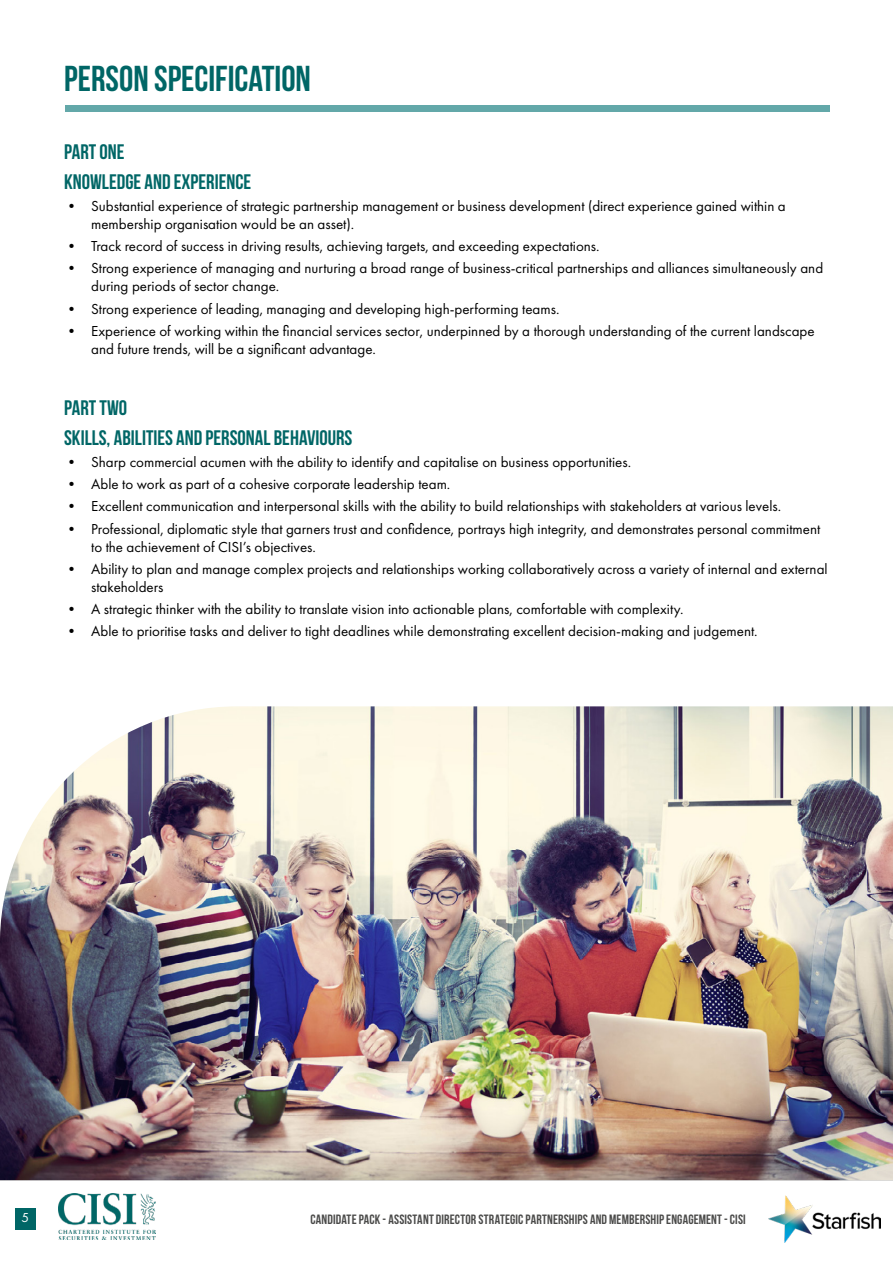
<style>
.page{position:relative;width:893px;height:1263px;background:#fff}
.page>*{position:absolute;margin:0;border:0;box-sizing:border-box;transform-origin:0 0}
.t1{font:700 36px "Bebas Neue";color:#066}
.t2{font:700 21px/29.4px "Bebas Neue";color:#066}
.t3{font:15px/18px "Futura PT";color:#000}
.t4{font:700 13.5px "Bebas Neue";letter-spacing:.01em;color:#4a4a49}
.t5{font:13.5px "Futura PT";color:#fff}
</style>
<div class="page">
<img style="left:58px;top:1194px;width:97px;height:46px">
<img style="left:769px;top:1196px;width:111px;height:46px">
<div style="left:15px;top:1208px;width:21px;height:21px;background:#066"></div>
<hr style="left:0;top:1179px;width:893px;height:2px;background:#000">
<div style="left:65px;top:105px;width:764px;height:7px;background:#63a8a9"></div>
<img style="left:0;top:706px;width:893px;height:474px">
<h1 class="t1" style="left:64px;top:59px;width:248px">PERSON SPECIFICATION</h1>
<h2 class="t2" style="left:64px;top:137px;width:189px">PART ONE<br>KNOWLEDGE AND EXPERIENCE</h2>
<p class="t3" style="left:91px;top:197px;width:696px;text-indent:-27px">• Substantial experience of strategic partnership management or business development (direct experience gained within a membership organisation would be an asset).</p>
<p class="t3" style="left:64px;top:237px;width:537px">• Track record of success in driving results, achieving targets, and exceeding expectations.</p>
<p class="t3" style="left:91px;top:259px;width:734px;text-indent:-27px">• Strong experience of managing and nurturing a broad range of business-critical partnerships and alliances simultaneously and during periods of sector change.</p>
<p class="t3" style="left:64px;top:300px;width:497px">• Strong experience of leading, managing and developing high-performing teams.</p>
<p class="t3" style="left:91px;top:322px;width:725px;text-indent:-27px">• Experience of working within the financial services sector, underpinned by a thorough understanding of the current landscape and future trends, will be a significant advantage.</p>
<h2 class="t2" style="left:64px;top:393px;width:290px">PART TWO<br>SKILLS, ABILITIES AND PERSONAL BEHAVIOURS</h2>
<p class="t3" style="left:64px;top:453px;width:569px">• Sharp commercial acumen with the ability to identify and capitalise on business opportunities.</p>
<p class="t3" style="left:64px;top:475px;width:388px">• Able to work as part of a cohesive corporate leadership team.</p>
<p class="t3" style="left:64px;top:497px;width:718px">• Excellent communication and interpersonal skills with the ability to build relationships with stakeholders at various levels.</p>
<p class="t3" style="left:91px;top:519px;width:731px;text-indent:-27px">• Professional, diplomatic style that garners trust and confidence, portrays high integrity, and demonstrates personal commitment to the achievement of CISI’s objectives.</p>
<p class="t3" style="left:91px;top:560px;width:738px;text-indent:-27px">• Ability to plan and manage complex projects and relationships working collaboratively across a variety of internal and external stakeholders</p>
<p class="t3" style="left:64px;top:600px;width:621px">• A strategic thinker with the ability to translate vision into actionable plans, comfortable with complexity.</p>
<p class="t3" style="left:64px;top:622px;width:695px">• Able to prioritise tasks and deliver to tight deadlines while demonstrating excellent decision-making and judgement.</p>
<p class="t5" style="left:21px;top:1210px;width:9px">5</p>
<p class="t4" style="left:310px;top:1211px;width:437px">CANDIDATE PACK - ASSISTANT DIRECTOR STRATEGIC PARTNERSHIPS AND MEMBERSHIP ENGAGEMENT - CISI</p>
</div>
